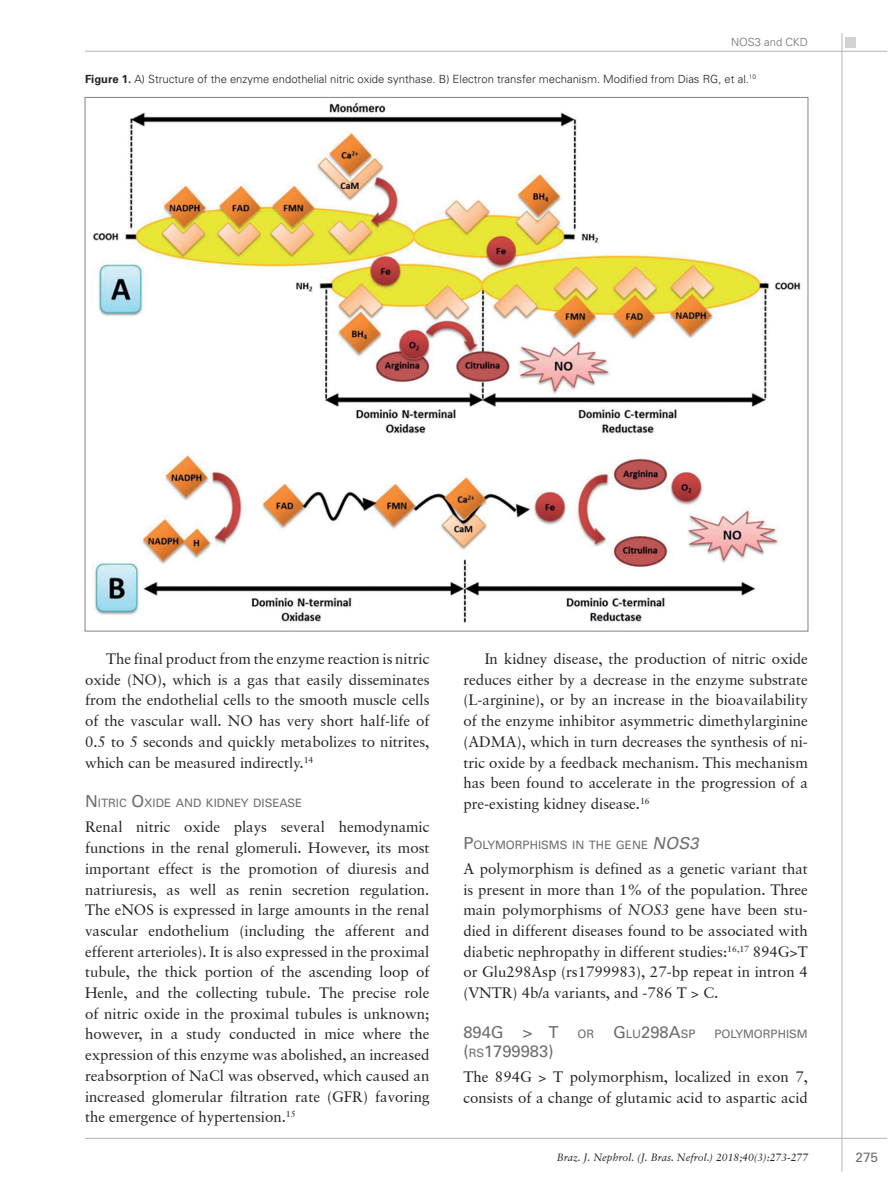
<style>
.page{position:relative;width:893px;height:1191px;background:#fff}
.page>*{position:absolute;margin:0;border:0;box-sizing:border-box;transform-origin:0 0}
.Negrito{font:16.5px "Univers LT Std";color:#6c6d70}
.Texto_-_1º_paragráfo{font:15px/20.7px "Garamond Retrospective S Si";color:#231f20;text-align:justify}
.Texto{font:15px/20.7px "Garamond Retrospective S Si";color:#231f20;text-align:justify}
.t1{font:13.5px "Univers LT Std";color:#6c6d70}
.Negrito-2{font:11.55px "Univers LT Std";color:#6c6d70}
.Legenda{font:300 11.25px "Univers LT Std";color:#231f20}
.t2{font:300 11.25px "Univers LT Std";color:#6c6d70}
.t3{font:italic 10.5px "Garamond Retrospective S Si";color:#231f20}
.s1{font-weight:700}
.s2{font-size:16.5px}
.s3{font-style:italic;font-size:16.5px}
.s4{font-style:italic}
.s5{font-size:11.55px}
</style>
<div class="page">
<div style="left:845px;top:37px;width:11px;height:11px;background:#d1d2d4"></div>
<hr style="left:85px;top:51px;width:802px;height:1px;background:#b2b3b7">
<hr style="left:842px;top:33px;width:1px;height:1138px;background:#b2b3b7">
<hr style="left:85px;top:1138px;width:802px;height:1px;background:#b2b3b7">
<img style="left:93px;top:102px;width:708px;height:521px">
<p class="t2" style="left:731px;top:36px;width:78px">NOS3 and CKD</p>
<p class="Legenda" style="left:85px;top:72px;width:673px"><span class="s1">Figure 1.</span> A) Structure of the enzyme endothelial nitric oxide synthase. B) Electron transfer mechanism. Modified from Dias RG, et al.<sup>10</sup></p>
<p class="Texto" style="left:85px;top:648px;width:346px;text-indent:21px">The final product from the enzyme reaction is nitric oxide (NO), which is a gas that easily disseminates from the endothelial cells to the smooth muscle cells of the vascular wall. NO has very short half-life of 0.5 to 5 seconds and quickly metabolizes to nitrites, which can be measured indirectly.<sup>14</sup></p>
<p class="Negrito-2" style="left:85px;top:796px;width:219px"><span class="s2">N</span>ITRIC <span class="s2">O</span>XIDE AN D KIDN EY DISEASE</p>
<p class="Texto_-_1º_paragráfo" style="left:85px;top:816px;width:346px">Renal nitric oxide plays several hemodynamic functions in the renal glomeruli. However, its most important effect is the promotion of diuresis and natriuresis, as well as renin secretion regulation.<br>The eNOS is expressed in large amounts in the renal vascular endothelium (including the afferent and efferent arterioles). It is also expressed in the proximal tubule, the thick portion of the ascending loop of Henle, and the collecting tubule. The precise role of nitric oxide in the proximal tubules is unknown; however, in a study conducted in mice where the expression of this enzyme was abolished, an increased reabsorption of NaCl was observed, which caused an increased glomerular filtration rate (GFR) favoring the emergence of hypertension.<sup>15</sup></p>
<p class="Texto" style="left:463px;top:648px;width:346px;text-indent:21px">In kidney disease, the production of nitric oxide reduces either by a decrease in the enzyme substrate (L-arginine), or by an increase in the bioavailability of the enzyme inhibitor asymmetric dimethylarginine (ADMA), which in turn decreases the synthesis of ni&shy;tric oxide by a feedback mechanism. This mechanism has been found to accelerate in the progression of a pre-existing kidney disease.<sup>16</sup></p>
<p class="Negrito-2" style="left:463px;top:838px;width:240px"><span class="s2">P</span>OLYMORPHISMS IN THE GENE <span class="s3">NOS3</span></p>
<p class="Texto_-_1º_paragráfo" style="left:463px;top:858px;width:346px">A polymorphism is defined as a genetic variant that is present in more than 1% of the population. Three main polymorphisms of <span class="s4">NOS3</span> gene have been stu&shy;died in different diseases found to be associated with diabetic nephropathy in different studies:<sup>16,17</sup> 894G&gt;T or Glu298Asp (rs1799983), 27-bp repeat in intron 4 (VNTR) 4b/a variants, and -786 T &gt; C.</p>
<p class="Negrito" style="left:463px;top:1022px;width:39px">894G</p>
<p class="Negrito" style="left:523px;top:1022px;width:173px">&gt; T <span class="s5">OR</span> G <span class="s5">LU</span>298A<span class="s5">SP</span></p>
<p class="Negrito-2" style="left:714px;top:1027px;width:95px">POLYMORPHISM</p>
<p class="Negrito" style="left:463px;top:1041px;width:92px">(<span class="s5">RS</span>1799983)</p>
<p class="Texto_-_1º_paragráfo" style="left:463px;top:1066px;width:346px">The 894G &gt; T polymorphism, localized in exon 7, consists of a change of glutamic acid to aspartic acid</p>
<p class="t3" style="left:557px;top:1151px;width:253px">Braz. J. Nephrol. (J. Bras. Nefrol.) 2018;40(3):273-277</p>
<p class="t1" style="left:855px;top:1149px;width:24px">275</p>
</div>
